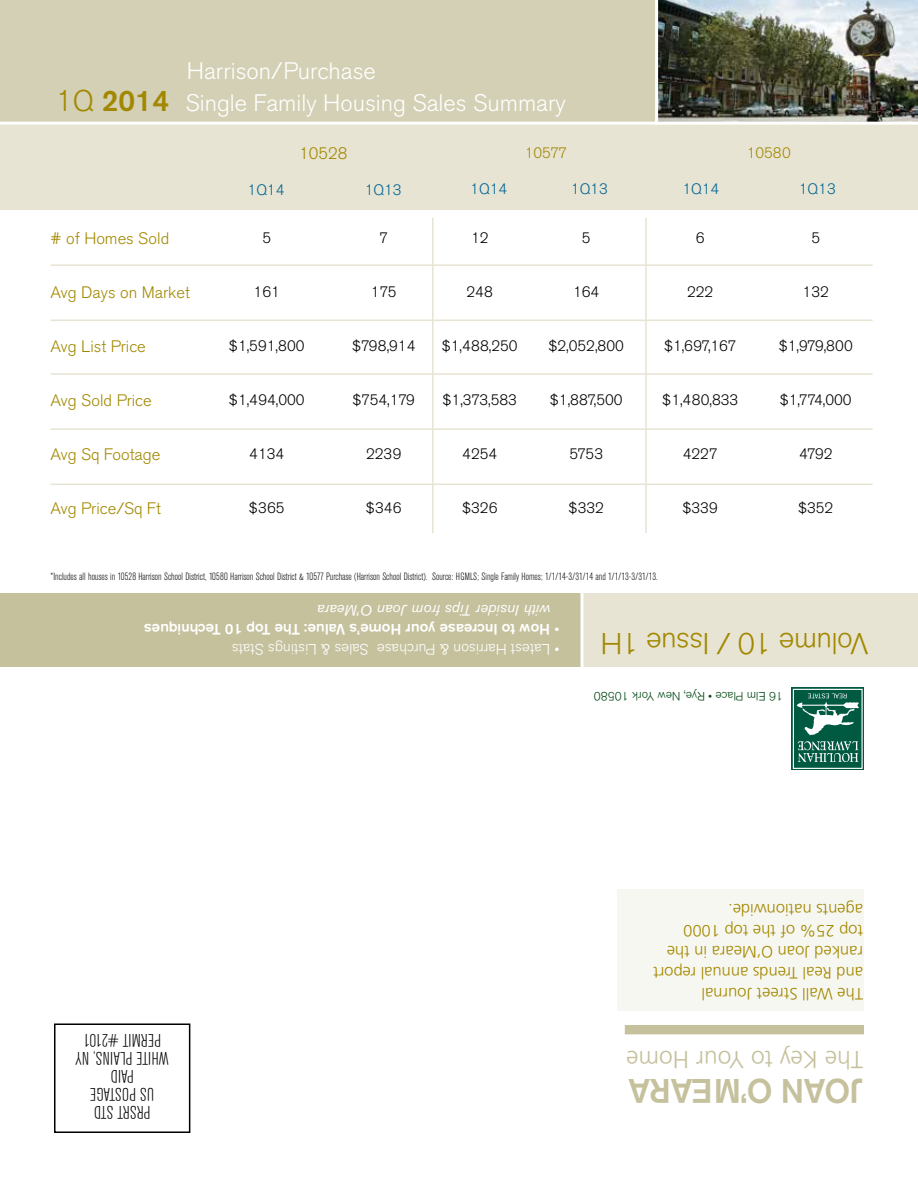
<style>
.page{position:relative;width:918px;height:1188px;background:#fff}
.page>*{position:absolute;margin:0;border:0;box-sizing:border-box;transform-origin:0 0}
.t1{font:500 33.75px "Akzidenz Grotesk BE";letter-spacing:-.02em;color:#c5c19d}
.t2{font:300 30px "Akzidenz Grotesk BE";letter-spacing:-.02em;color:#a28800}
.t3{font:300 24.6px "Frutiger";color:#c5c19d}
.t4{font:300 23.7px "Akzidenz Grotesk BE";color:#fff}
.t5{font:300 condensed 18px/18px "Akzidenz Grotesk BE";color:#000;text-align:center}
.t6{font:300 16.5px/21px "Frutiger";color:#a28800}
.t7{font:300 16.5px "Akzidenz Grotesk BE";color:#a28800}
.t8{font:300 15px "Akzidenz Grotesk BE";color:#000}
.t9{font:500 15px "Akzidenz Grotesk BE";color:#fff}
.t10{font:300 15px "Akzidenz Grotesk BE";color:#fff}
.t11{font:italic 15px "Akzidenz Grotesk BE";color:#fff}
.t12{font:300 15px "Akzidenz Grotesk BE";color:#006594}
.t13{font:300 15px "Akzidenz Grotesk BE";color:#a28800}
.t14{font:300 12px "Akzidenz Grotesk BE";color:#004712}
.t15{font:300 condensed 10.5px "Akzidenz Grotesk BE";color:#000}
.s1{font-size:29.55px;color:#a28800}
.s2{font-weight:500;font-size:29.55px;color:#a28800}
.s3{font-weight:300}
</style>
<div class="page">
<div style="left:617px;top:890px;width:247px;height:121px;background:#f7f7f1"></div>
<div style="left:0;top:0;width:657px;height:125px;background:#d3d0b5"></div>
<div style="left:792px;top:688px;width:72px;height:82px;background:#005941"></div>
<div style="left:793px;top:689px;width:70px;height:80px;border:1px solid #fff"></div>
<svg style="left:797px;top:693px;width:62px;height:69px"></svg>
<div style="left:625px;top:1025px;width:239px;height:9px;background:#c5c19d"></div>
<div style="left:54px;top:1023px;width:136px;height:110px;border:2px solid #000"></div>
<div style="left:0;top:593px;width:584px;height:73px;background:#c5c19d"></div>
<div style="left:584px;top:593px;width:334px;height:73px;background:#e7e4d3"></div>
<div style="left:0;top:123px;width:918px;height:87px;background:#e7e4d3"></div>
<hr style="left:51px;top:264px;width:822px;height:2px;background:#e7e4d3">
<hr style="left:51px;top:320px;width:822px;height:1px;background:#e7e4d3">
<hr style="left:51px;top:373px;width:822px;height:2px;background:#e7e4d3">
<hr style="left:51px;top:428px;width:822px;height:2px;background:#e7e4d3">
<hr style="left:51px;top:484px;width:822px;height:1px;background:#e7e4d3">
<img style="left:658px;top:0;width:260px;height:122px">
<hr style="left:0;top:122px;width:918px;height:3px;background:#fff">
<hr style="left:655px;top:0;width:3px;height:125px;background:#fff">
<hr style="left:581px;top:583px;width:3px;height:93px;background:#fff">
<hr style="left:432px;top:218px;width:2px;height:315px;background:#e7e4d3">
<hr style="left:645px;top:218px;width:2px;height:315px;background:#e7e4d3">
<h3 class="t4" style="left:187px;top:58px;width:191px">Harrison/Purchase</h3>
<h3 class="t4" style="left:56px;top:90px;width:512px"><span class="s1">1Q</span> <span class="s2">2014</span> Single Family Housing Sales Summary</h3>
<p class="t7" style="left:299px;top:144px;width:50px">10528</p>
<p class="t12" style="left:248px;top:181px;width:38px">1Q14</p>
<p class="t12" style="left:365px;top:181px;width:38px">1Q13</p>
<p class="t13" style="left:525px;top:144px;width:44px">10577</p>
<p class="t12" style="left:470px;top:180px;width:38px">1Q14</p>
<p class="t12" style="left:571px;top:180px;width:38px">1Q13</p>
<p class="t13" style="left:747px;top:144px;width:46px">10580</p>
<p class="t12" style="left:683px;top:180px;width:38px">1Q14</p>
<p class="t12" style="left:799px;top:180px;width:38px">1Q13</p>
<p class="t7" style="left:51px;top:229px;width:120px"># of Homes Sold</p>
<p class="t7" style="left:51px;top:284px;width:141px">Avg Days on Market</p>
<p class="t7" style="left:51px;top:338px;width:97px">Avg List Price</p>
<p class="t7" style="left:51px;top:392px;width:103px">Avg Sold Price</p>
<p class="t7" style="left:51px;top:446px;width:111px">Avg Sq Footage</p>
<p class="t7" style="left:51px;top:500px;width:112px">Avg Price/Sq Ft</p>
<p class="t8" style="left:262px;top:230px;width:10px">5</p>
<p class="t8" style="left:379px;top:230px;width:10px">7</p>
<p class="t8" style="left:471px;top:230px;width:19px">12</p>
<p class="t8" style="left:582px;top:230px;width:10px">5</p>
<p class="t8" style="left:696px;top:230px;width:10px">6</p>
<p class="t8" style="left:811px;top:230px;width:10px">5</p>
<p class="t8" style="left:254px;top:284px;width:28px">161</p>
<p class="t8" style="left:371px;top:284px;width:27px">175</p>
<p class="t8" style="left:466px;top:284px;width:28px">248</p>
<p class="t8" style="left:573px;top:284px;width:28px">164</p>
<p class="t8" style="left:687px;top:284px;width:28px">222</p>
<p class="t8" style="left:803px;top:284px;width:28px">132</p>
<p class="t8" style="left:229px;top:338px;width:77px">$1,591,800</p>
<p class="t8" style="left:352px;top:338px;width:65px">$798,914</p>
<p class="t8" style="left:442px;top:338px;width:77px">$1,488,250</p>
<p class="t8" style="left:548px;top:338px;width:77px">$2,052,800</p>
<p class="t8" style="left:664px;top:338px;width:74px">$1,697,167</p>
<p class="t8" style="left:779px;top:338px;width:76px">$1,979,800</p>
<p class="t8" style="left:229px;top:392px;width:77px">$1,494,000</p>
<p class="t8" style="left:353px;top:392px;width:64px">$754,179</p>
<p class="t8" style="left:443px;top:392px;width:76px">$1,373,583</p>
<p class="t8" style="left:550px;top:392px;width:74px">$1,887,500</p>
<p class="t8" style="left:662px;top:392px;width:77px">$1,480,833</p>
<p class="t8" style="left:780px;top:392px;width:73px">$1,774,000</p>
<p class="t8" style="left:249px;top:446px;width:36px">4134</p>
<p class="t8" style="left:366px;top:446px;width:37px">2239</p>
<p class="t8" style="left:462px;top:446px;width:36px">4254</p>
<p class="t8" style="left:569px;top:446px;width:35px">5753</p>
<p class="t8" style="left:683px;top:446px;width:36px">4227</p>
<p class="t8" style="left:799px;top:446px;width:35px">4792</p>
<p class="t8" style="left:249px;top:500px;width:37px">$365</p>
<p class="t8" style="left:366px;top:500px;width:37px">$346</p>
<p class="t8" style="left:462px;top:500px;width:37px">$326</p>
<p class="t8" style="left:569px;top:500px;width:37px">$332</p>
<p class="t8" style="left:682px;top:500px;width:37px">$339</p>
<p class="t8" style="left:798px;top:500px;width:37px">$352</p>
<p class="t15" style="left:51px;top:571px;width:609px">*Includes all houses in 10528 Harrison School District, 10580 Harrison School District &amp; 10577 Purchase (Harrison School District). Source: HGMLS; Single Family Homes; 1/1/14-3/31/14 and 1/1/13-3/31/13.</p>
<p class="t11" style="left:551px;top:619px;width:235px;rotate:-180deg">with Insider Tips from Joan O’Meara</p>
<p class="t9" style="left:559px;top:639px;width:417px;rotate:-180deg"><span class="s3">•</span> How to Increase your Home’s Value: The Top 10 Techniques</p>
<p class="t10" style="left:559px;top:657px;width:329px;rotate:-180deg">• Latest Harrison &amp; Purchase Sales &amp; Listings Stats</p>
<h2 class="t2" style="left:868px;top:660px;width:269px;rotate:-180deg">Volume 10 / Issue 1H</h2>
<p class="t14" style="left:783px;top:703px;width:191px;rotate:-180deg">16 Elm Place • Rye, New York 10580</p>
<p class="t5" style="left:169px;top:1121px;width:95px;rotate:-180deg">PRSRT STD<br>US POSTAGE<br>PAID<br>WHITE PLAINS, NY<br>PERMIT #2101</p>
<p class="t6" style="left:863px;top:1005px;width:211px;rotate:-180deg">The Wall Street Journal<br>and Real Trends annual report ranked Joan O’Meara in the top 25% of the top 1000 agents nationwide.</p>
<h3 class="t3" style="left:863px;top:1073px;width:238px;rotate:-180deg">The Key to Your Home</h3>
<h1 class="t1" style="left:863px;top:1111px;width:236px;rotate:-180deg">JOAN O’MEARA</h1>
</div>
